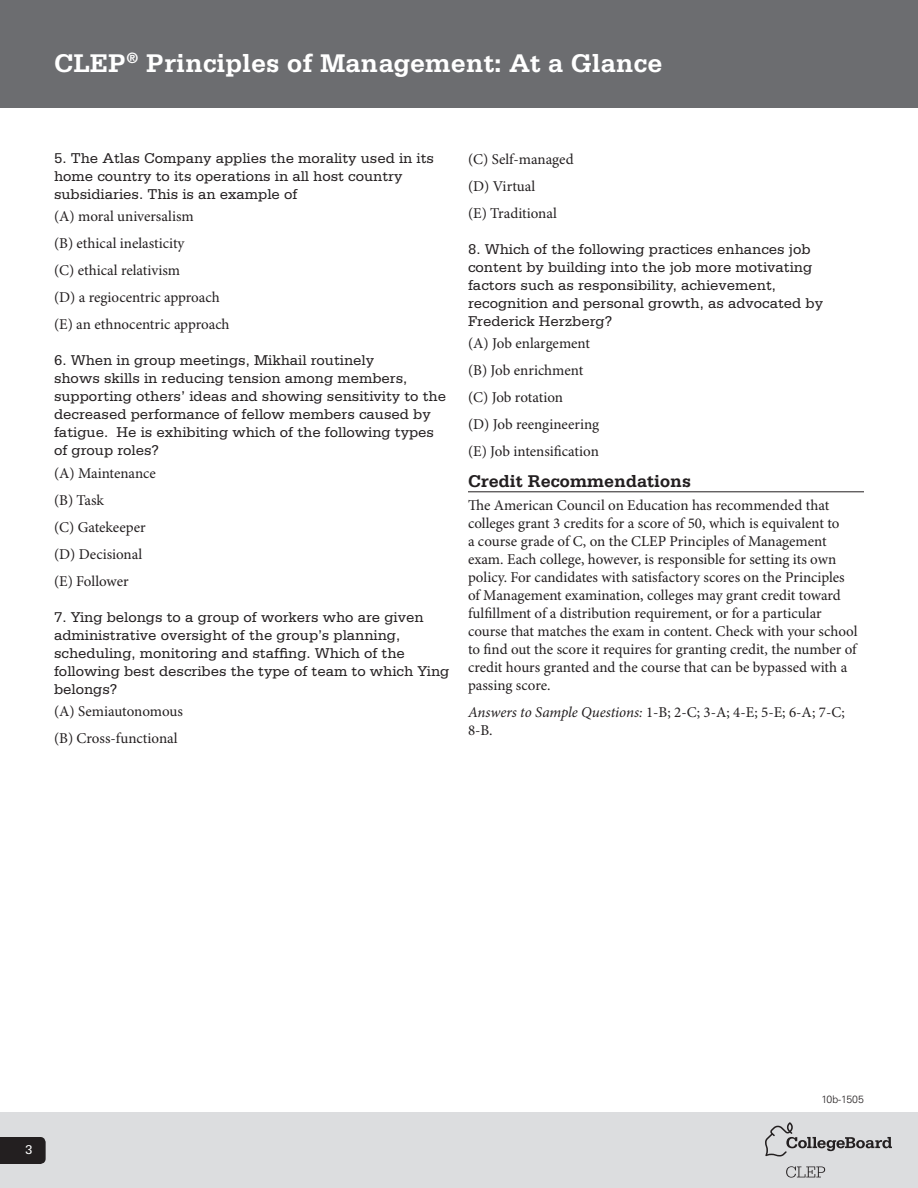
<style>
.page{position:relative;width:918px;height:1188px;background:#fff}
.page>*{position:absolute;margin:0;border:0;box-sizing:border-box;transform-origin:0 0}
.t1{font:700 27px "Serifa Std";color:#fff}
.t2{font:700 18px "Serifa Std";color:#231f20}
.t3{font:15px/18px "Minion Pro";color:#231f20}
.Sub-Header_Roman{font:15px/18px "Serifa Std";color:#231f20}
.t4{font:13.5px "Serifa Std";color:#fff}
._1st_Tier{font:300 10.5px "Univers LT Std";color:#231f20}
.s1{font-style:italic}
</style>
<div class="page">
<div style="left:0;top:1112px;width:918px;height:76px;background:#dcdddf"></div>
<svg style="left:786px;top:1166px;width:39px;height:12px"></svg>
<svg style="left:765px;top:1122px;width:127px;height:35px"></svg>
<svg style="left:0;top:1137px;width:46px;height:27px"></svg>
<div style="left:0;top:0;width:918px;height:108px;background:#6c6d70"></div>
<hr style="left:468px;top:492px;width:396px;height:1px;background:#231f20">
<h1 class="t1" style="left:54px;top:47px;width:610px">CLEP<sup>®</sup> Principles of Management: At a Glance</h1>
<p class="Sub-Header_Roman" style="left:54px;top:149px;width:382px">5. The Atlas Company applies the morality used in its home country to its operations in all host country subsidiaries. This is an example of</p>
<p class="t3" style="left:54px;top:208px;width:141px">(A) moral universalism</p>
<p class="t3" style="left:54px;top:235px;width:132px">(B) ethical inelasticity</p>
<p class="t3" style="left:54px;top:262px;width:128px">(C) ethical relativism</p>
<p class="t3" style="left:54px;top:289px;width:167px">(D) a regiocentric approach</p>
<p class="t3" style="left:54px;top:316px;width:177px">(E) an ethnocentric approach</p>
<p class="Sub-Header_Roman" style="left:54px;top:352px;width:394px">6. When in group meetings, Mikhail routinely<br>shows skills in reducing tension among members, supporting others’ ideas and showing sensitivity to the decreased performance of fellow members caused by fatigue. He is exhibiting which of the following types of group roles?</p>
<p class="t3" style="left:54px;top:465px;width:103px">(A) Maintenance</p>
<p class="t3" style="left:54px;top:492px;width:51px">(B) Task</p>
<p class="t3" style="left:54px;top:519px;width:93px">(C) Gatekeeper</p>
<p class="t3" style="left:54px;top:546px;width:90px">(D) Decisional</p>
<p class="t3" style="left:54px;top:573px;width:76px">(E) Follower</p>
<p class="Sub-Header_Roman" style="left:54px;top:608px;width:397px">7. Ying belongs to a group of workers who are given administrative oversight of the group’s planning, scheduling, monitoring and staffing. Which of the following best describes the type of team to which Ying belongs?</p>
<p class="t3" style="left:54px;top:703px;width:130px">(A) Semiautonomous</p>
<p class="t3" style="left:54px;top:730px;width:125px">(B) Cross-functional</p>
<p class="t3" style="left:468px;top:151px;width:107px">(C) Self-managed</p>
<p class="t3" style="left:468px;top:178px;width:69px">(D) Virtual</p>
<p class="t3" style="left:468px;top:205px;width:90px">(E) Traditional</p>
<p class="Sub-Header_Roman" style="left:468px;top:240px;width:357px">8. Which of the following practices enhances job content by building into the job more motivating factors such as responsibility, achievement, recognition and personal growth, as advocated by Frederick Herzberg?</p>
<p class="t3" style="left:468px;top:335px;width:124px">(A) Job enlargement</p>
<p class="t3" style="left:468px;top:362px;width:117px">(B) Job enrichment</p>
<p class="t3" style="left:468px;top:389px;width:97px">(C) Job rotation</p>
<p class="t3" style="left:468px;top:416px;width:133px">(D) Job reengineering</p>
<p class="t3" style="left:468px;top:443px;width:132px">(E) Job intensification</p>
<p class="t2" style="left:468px;top:471px;width:225px">Credit Recommendations</p>
<p class="t3" style="left:468px;top:496px;width:391px">The American Council on Education has recommended that colleges grant 3 credits for a score of 50, which is equivalent to<br>a course grade of C, on the CLEP Principles of Management exam. Each college, however, is responsible for setting its own policy. For candidates with satisfactory scores on the Principles of Management examination, colleges may grant credit toward fulfillment of a distribution requirement, or for a particular course that matches the exam in content. Check with your school to find out the score it requires for granting credit, the number of credit hours granted and the course that can be bypassed with a passing score.</p>
<p class="t3" style="left:468px;top:703px;width:378px"><span class="s1">Answers to Sample Questions:</span> 1-B; 2-C; 3-A; 4-E; 5-E; 6-A; 7-C;<br>8-B.</p>
<p class="t4" style="left:25px;top:1142px;width:9px">3</p>
<p class="_1st_Tier" style="left:822px;top:1093px;width:44px">10b-1505</p>
</div>
